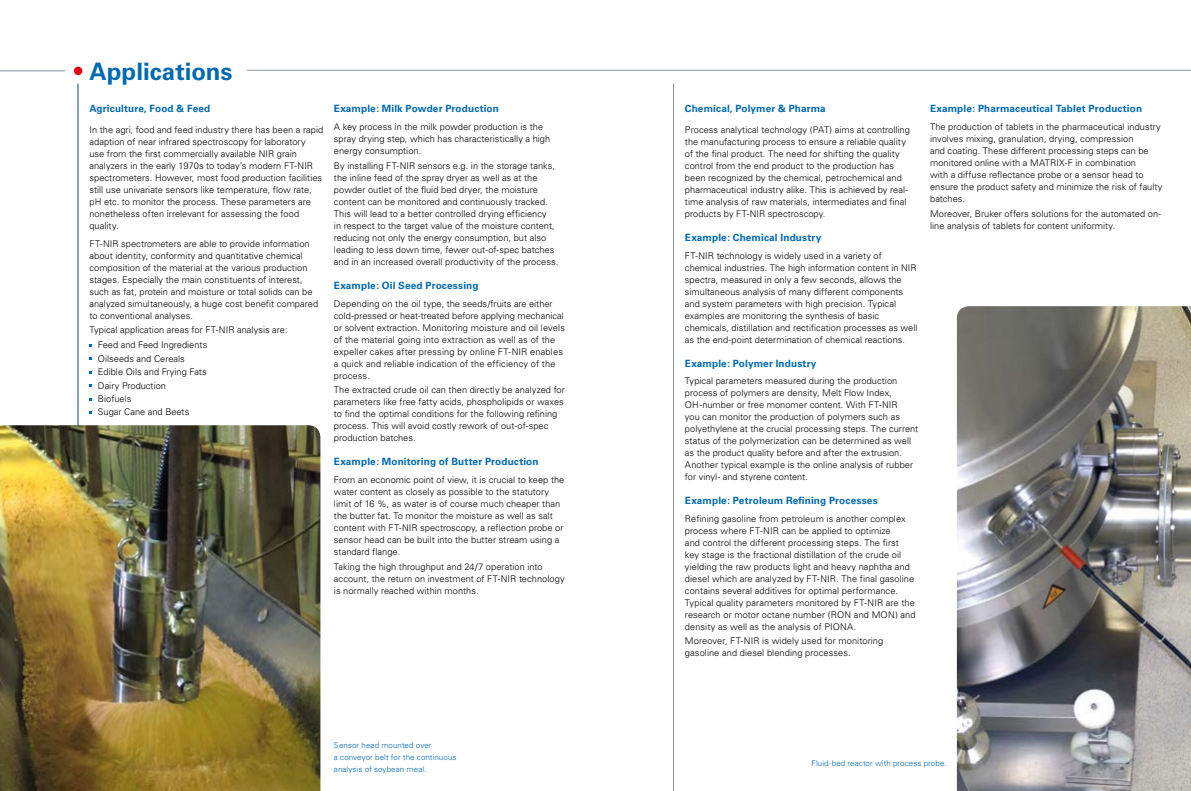
<style>
.page{position:relative;width:1191px;height:791px;background:#fff}
.page>*{position:absolute;margin:0;border:0;box-sizing:border-box;transform-origin:0 0}
.brochure_half_space{font:700 24px "Univers";letter-spacing:.005em;color:#0069b4}
.brochure_subheadline{font:700 10px "Univers";letter-spacing:.015em;color:#0069b4}
.brochure_legend{font:700 10px "Univers";letter-spacing:.01em;color:#0069b4}
.brochure_legend-2{font:300 9.2px/12px "Univers";color:#000}
.brochure_body{font:300 9.2px/12px "Univers";letter-spacing:.005em;color:#000}
.brochure_subheadline-2{font:300 9.2px/12px "Univers";color:#000}
.brochure_subheadline-3{font:300 8px "Univers";letter-spacing:.01em;color:#0069b4}
</style>
<div class="page">
<hr style="left:673px;top:84px;width:1px;height:707px;background:#83929b">
<img style="left:957px;top:306px;width:234px;height:485px">
<hr style="left:78px;top:84px;width:1px;height:707px;background:#00497f">
<hr style="left:247px;top:70px;width:944px;height:1px;background:#83929b">
<div style="left:74px;top:67px;width:8px;height:8px;background:#e30613;border-radius:50%"></div>
<hr style="left:0;top:71px;width:65px;height:1px;background:#83929b">
<img style="left:0;top:425px;width:320px;height:366px">
<p class="brochure_half_space" style="left:89px;top:57px;width:145px">Applications</p>
<p class="brochure_legend" style="left:89px;top:103px;width:122px">Agriculture, Food &amp; Feed</p>
<p class="brochure_legend-2" style="left:89px;top:124px;width:235px">In the agri, food and feed industry there has been a rapid adaption of near infrared spectroscopy for laboratory<br>use from the first commercially available NIR grain analyzers in the early 1970s to today’s modern FT-NIR spectrometers. However, most food production facilities still use univariate sensors like temperature, flow rate, pH etc. to monitor the process. These parameters are nonetheless often irrelevant for assessing the food quality.</p>
<p class="brochure_legend-2" style="left:89px;top:237px;width:230px">FT-NIR spectrometers are able to provide information about identity, conformity and quantitative chemical composition of the material at the various production stages. Especially the main constituents of interest, such as fat, protein and moisture or total solids can be analyzed simultaneously, a huge cost benefit compared to conventional analyses.</p>
<p class="brochure_legend-2" style="left:89px;top:324px;width:200px">Typical application areas for FT-NIR analysis are:</p>
<p class="brochure_body" style="left:98px;top:339px;width:111px">Feed and Feed Ingredients</p>
<p class="brochure_body" style="left:98px;top:352px;width:88px">Oilseeds and Cereals</p>
<p class="brochure_body" style="left:98px;top:366px;width:110px">Edible Oils and Frying Fats</p>
<p class="brochure_body" style="left:98px;top:379px;width:70px">Dairy Production</p>
<p class="brochure_body" style="left:98px;top:393px;width:35px">Biofuels</p>
<p class="brochure_body" style="left:98px;top:406px;width:93px">Sugar Cane and Beets</p>
<p class="brochure_subheadline" style="left:334px;top:103px;width:166px">Example: Milk Powder Production</p>
<p class="brochure_legend-2" style="left:334px;top:121px;width:218px">A key process in the milk powder production is the spray drying step, which has characteristically a high energy consumption.</p>
<p class="brochure_legend-2" style="left:334px;top:160px;width:226px">By installing FT-NIR sensors e.g. in the storage tanks, the inline feed of the spray dryer as well as at the powder outlet of the fluid bed dryer, the moisture content can be monitored and continuously tracked.<br>This will lead to a better controlled drying efficiency<br>in respect to the target value of the moisture content, reducing not only the energy consumption, but also leading to less down time, fewer out-of-spec batches and in an increased overall productivity of the process.</p>
<p class="brochure_subheadline" style="left:334px;top:280px;width:146px">Example: Oil Seed Processing</p>
<p class="brochure_body" style="left:334px;top:297px;width:232px">Depending on the oil type, the seeds/fruits are either cold-pressed or heat-treated before applying mechanical or solvent extraction. Monitoring moisture and oil levels of the material going into extraction as well as of the expeller cakes after pressing by online FT-NIR enables a quick and reliable indication of the efficiency of the process.</p>
<p class="brochure_body" style="left:334px;top:384px;width:232px">The extracted crude oil can then directly be analyzed for parameters like free fatty acids, phospholipids or waxes to find the optimal conditions for the following refining process. This will avoid costly rework of out-of-spec production batches.</p>
<p class="brochure_subheadline" style="left:334px;top:456px;width:206px">Example: Monitoring of Butter Production</p>
<p class="brochure_body" style="left:334px;top:474px;width:232px">From an economic point of view, it is crucial to keep the water content as closely as possible to the statutory limit of 16 %, as water is of course much cheaper than the butter fat. To monitor the moisture as well as salt content with FT-NIR spectroscopy, a reflection probe or sensor head can be built into the butter stream using a standard flange.</p>
<p class="brochure_body" style="left:334px;top:561px;width:232px">Taking the high throughput and 24/7 operation into account, the return on investment of FT-NIR technology is normally reached within months.</p>
<p class="brochure_subheadline-3" style="left:334px;top:740px;width:99px">Sensor head mounted over</p>
<p class="brochure_subheadline-3" style="left:334px;top:752px;width:124px">a conveyor belt for the continuous</p>
<p class="brochure_subheadline-3" style="left:334px;top:764px;width:94px">analysis of soybean meal.</p>
<p class="brochure_legend" style="left:685px;top:103px;width:142px">Chemical, Polymer &amp; Pharma</p>
<p class="brochure_legend-2" style="left:685px;top:124px;width:226px">Process analytical technology (PAT) aims at controlling the manufacturing process to ensure a reliable quality of the final product. The need for shifting the quality control from the end product to the production has been recognized by the chemical, petrochemical and pharmaceutical industry alike. This is achieved by real&shy;time analysis of raw materials, intermediates and final products by FT-NIR spectroscopy.</p>
<p class="brochure_subheadline" style="left:685px;top:232px;width:138px">Example: Chemical Industry</p>
<p class="brochure_subheadline-2" style="left:685px;top:249px;width:234px">FT-NIR technology is widely used in a variety of chemical industries. The high information content in NIR spectra, measured in only a few seconds, allows the simultaneous analysis of many different components and system parameters with high precision. Typical examples are monitoring the synthesis of basic chemicals, distillation and rectification processes as well as the end-point determination of chemical reactions.</p>
<p class="brochure_subheadline" style="left:685px;top:357px;width:133px">Example: Polymer Industry</p>
<p class="brochure_legend-2" style="left:685px;top:375px;width:235px">Typical parameters measured during the production process of polymers are density, Melt Flow Index, OH-number or free monomer content. With FT-NIR<br>you can monitor the production of polymers such as polyethylene at the crucial processing steps. The current status of the polymerization can be determined as well as the product quality before and after the extrusion.<br>Another typical example is the online analysis of rubber for vinyl- and styrene content.</p>
<p class="brochure_subheadline" style="left:685px;top:495px;width:194px">Example: Petroleum Refining Processes</p>
<p class="brochure_body" style="left:685px;top:513px;width:232px">Refining gasoline from petroleum is another complex process where FT-NIR can be applied to optimize<br>and control the different processing steps. The first<br>key stage is the fractional distillation of the crude oil yielding the raw products light and heavy naphtha and diesel which are analyzed by FT-NIR. The final gasoline contains several additives for optimal performance.<br>Typical quality parameters monitored by FT-NIR are the research or motor octane number (RON and MON) and density as well as the analysis of PIONA.</p>
<p class="brochure_body" style="left:685px;top:635px;width:200px">Moreover, FT-NIR is widely used for monitoring gasoline and diesel blending processes.</p>
<p class="brochure_subheadline" style="left:930px;top:103px;width:213px">Example: Pharmaceutical Tablet Production</p>
<p class="brochure_legend-2" style="left:930px;top:121px;width:234px">The production of tablets in the pharmaceutical industry involves mixing, granulation, drying, compression<br>and coating. These different processing steps can be monitored online with a MATRIX-F in combination<br>with a diffuse reflectance probe or a sensor head to ensure the product safety and minimize the risk of faulty batches.</p>
<p class="brochure_legend-2" style="left:930px;top:208px;width:232px">Moreover, Bruker offers solutions for the automated on&shy;line analysis of tablets for content uniformity.</p>
<p class="brochure_subheadline-3" style="left:811px;top:758px;width:137px">Fluid-bed reactor with process probe.</p>
</div>
